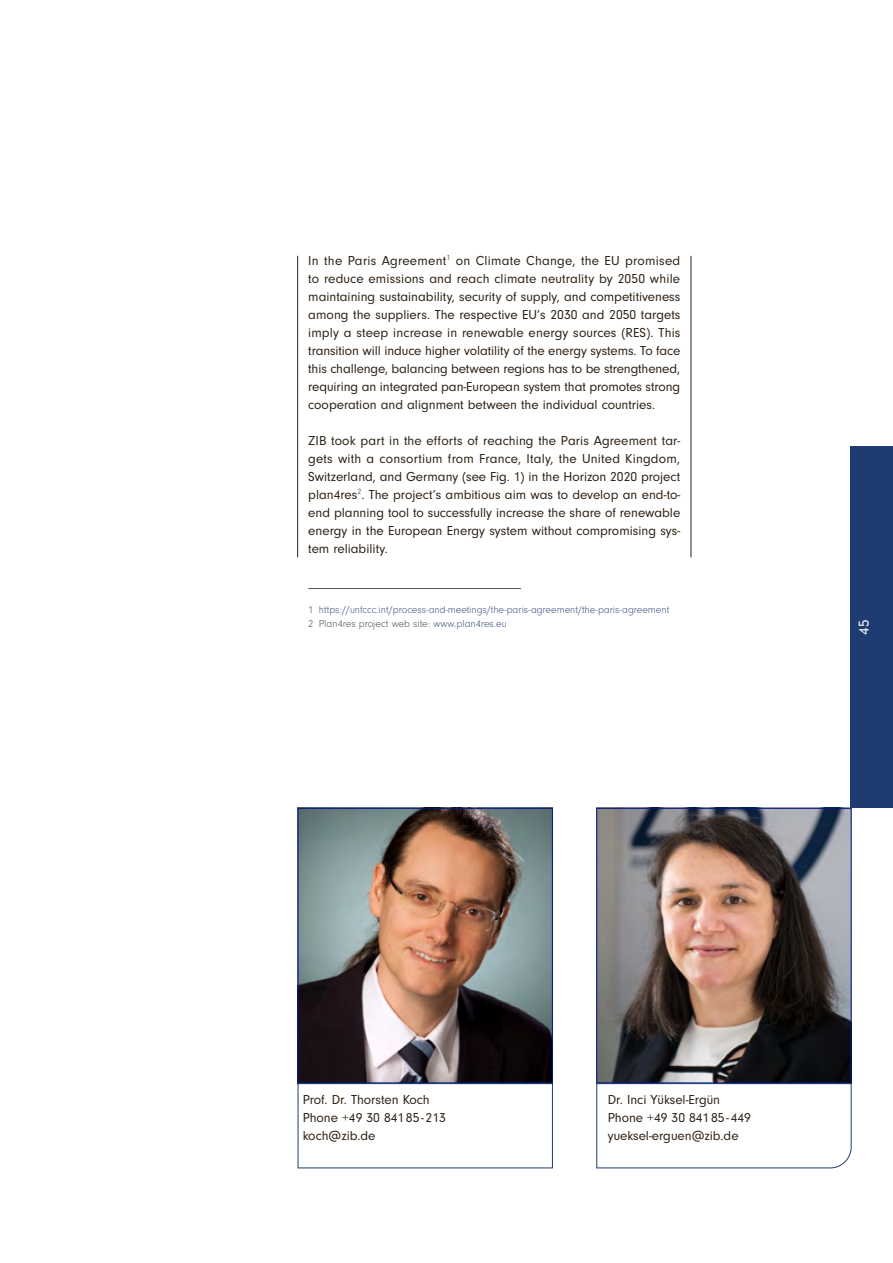
<style>
.page{position:relative;width:893px;height:1263px;background:#fff}
.page>*{position:absolute;margin:0;border:0;box-sizing:border-box;transform-origin:0 0}
.t1{font:15px "Neuzeit Gro";color:#fff}
.Fliesstext{font:13.5px/18px "Neuzeit Gro";color:#2e2014;text-align:justify}
.Grafiken_Reg_8_pt_le{font:13.5px/18px "Neuzeit Gro";color:#2e2014}
.Fussnote{font:300 10.5px "Neuzeit Gro";color:#425385}
.Fussnote-2{font:300 10.5px "Neuzeit Gro";color:#57514d}
.s1{color:#57514d}
.s2{color:#425385}
</style>
<div class="page">
<img style="left:300px;top:810px;width:251px;height:271px">
<div style="left:298px;top:808px;width:255px;height:275px;border:1px solid #001789"></div>
<img style="left:598px;top:810px;width:251px;height:271px">
<div style="left:596px;top:808px;width:255px;height:275px;border:1px solid #001789"></div>
<svg style="left:596px;top:1083px;width:256px;height:86px"></svg>
<div style="left:298px;top:1083px;width:255px;height:85px;border:1px solid #1f3c72"></div>
<hr style="left:297px;top:256px;width:1px;height:301px;background:#2e2014">
<hr style="left:691px;top:256px;width:1px;height:301px;background:#2e2014">
<hr style="left:308px;top:588px;width:213px;height:1px;background:#57514d">
<div style="left:850px;top:446px;width:43px;height:362px;background:#1f3c72"></div>
<p class="Fliesstext" style="left:308px;top:252px;width:374px">In the Paris Agreement<sup>1</sup> on Climate Change, the EU promised to reduce emissions and reach climate neutrality by 2050 while maintaining sustainability, security of supply, and competitiveness among the suppliers. The respective EU’s 2030 and 2050 targets imply a steep increase in renewable energy sources (RES). This transition will induce higher volatility of the energy systems. To face this challenge, balancing between regions has to be strengthened, requiring an integrated pan-European system that promotes strong cooperation and alignment between the individual countries.</p>
<p class="Fliesstext" style="left:308px;top:432px;width:374px">ZIB took part in the efforts of reaching the Paris Agreement tar&shy;gets with a consortium from France, Italy, the United Kingdom, Switzerland, and Germany (see Fig. 1) in the Horizon 2020 project plan4res<sup>2</sup>. The project’s ambitious aim was to develop an end-to&shy;end planning tool to successfully increase the share of renewable energy in the European Energy system without compromising sys&shy;tem reliability.</p>
<p class="Fussnote" style="left:308px;top:604px;width:363px"><span class="s1">1</span> https://unfccc.int/process-and-meetings/the-paris-agreement/the-paris-agreement</p>
<p class="Fussnote-2" style="left:308px;top:618px;width:200px">2 Plan4res project web site: <span class="s2">www.plan4res.eu</span></p>
<p class="t1" style="left:856px;top:635px;width:16px;rotate:-90deg">45</p>
<p class="Grafiken_Reg_8_pt_le" style="left:303px;top:1090px;width:145px">Prof. Dr. Thorsten Koch<br>Phone +49 30 84185- 213 koch@zib.de</p>
<p class="Grafiken_Reg_8_pt_le" style="left:608px;top:1090px;width:145px">Dr. Inci Yüksel-Ergün<br>Phone +49 30 84185- 449 yueksel-erguen@zib.de</p>
</div>
